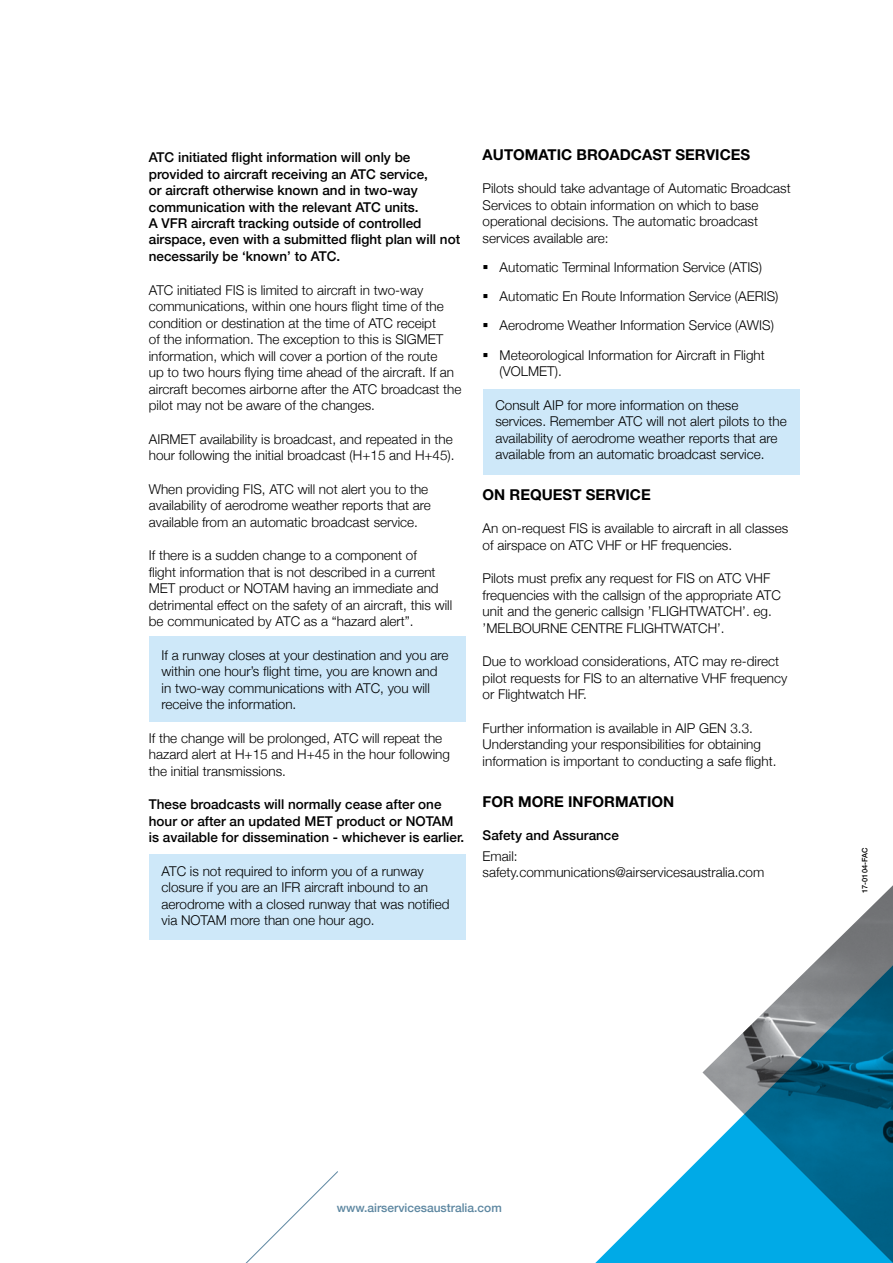
<style>
.page{position:relative;width:893px;height:1263px;background:#fff}
.page>*{position:absolute;margin:0;border:0;box-sizing:border-box;transform-origin:0 0}
.t1{font:700 15px "Helvetica Neue LT Std";color:#000}
.t2{font:300 13.5px/16.5px "Helvetica Neue";color:#000}
.t3{font:500 13.5px/16.5px "Helvetica Neue";color:#000}
.t4{font:500 12px "Helvetica Neue";color:#5d87a1}
.t5{font:500 7.5px "Helvetica Neue";color:#000}
</style>
<div class="page">
<img style="left:833px;top:885px;width:60px;height:59px">
<svg style="left:595px;top:944px;width:298px;height:319px"></svg>
<svg style="left:245px;top:1171px;width:93px;height:92px"></svg>
<div style="left:149px;top:636px;width:317px;height:85px;background:#cee8f9"></div>
<div style="left:149px;top:855px;width:317px;height:85px;background:#cee8f9"></div>
<div style="left:483px;top:389px;width:316px;height:85px;background:#cee8f9"></div>
<p class="t3" style="left:149px;top:148px;width:313px">ATC initiated flight information will only be provided to aircraft receiving an ATC service,<br>or aircraft otherwise known and in two-way communication with the relevant ATC units.<br>A VFR aircraft tracking outside of controlled airspace, even with a submitted flight plan will not necessarily be ‘known’ to ATC.</p>
<p class="t2" style="left:149px;top:280px;width:314px">ATC initiated FIS is limited to aircraft in two-way communications, within one hours flight time of the condition or destination at the time of ATC receipt<br>of the information. The exception to this is SIGMET information, which will cover a portion of the route<br>up to two hours flying time ahead of the aircraft. If an aircraft becomes airborne after the ATC broadcast the pilot may not be aware of the changes.</p>
<p class="t2" style="left:149px;top:429px;width:307px">AIRMET availability is broadcast, and repeated in the hour following the initial broadcast (H+15 and H+45).</p>
<p class="t2" style="left:149px;top:479px;width:284px">When providing FIS, ATC will not alert you to the availability of aerodrome weather reports that are available from an automatic broadcast service.</p>
<p class="t2" style="left:149px;top:546px;width:305px">If there is a sudden change to a component of<br>flight information that is not described in a current MET product or NOTAM having an immediate and detrimental effect on the safety of an aircraft, this will be communicated by ATC as a “hazard alert”.</p>
<p class="t2" style="left:162px;top:645px;width:288px">If a runway closes at your destination and you are within one hour’s flight time, you are known and in two-way communications with ATC, you will receive the information.</p>
<p class="t2" style="left:149px;top:728px;width:303px">If the change will be prolonged, ATC will repeat the hazard alert at H+15 and H+45 in the hour following the initial transmissions.</p>
<p class="t3" style="left:149px;top:795px;width:317px">These broadcasts will normally cease after one hour or after an updated MET product or NOTAM is available for dissemination - whichever is earlier.</p>
<p class="t2" style="left:162px;top:861px;width:290px">ATC is not required to inform you of a runway closure if you are an IFR aircraft inbound to an aerodrome with a closed runway that was notified via NOTAM more than one hour ago.</p>
<p class="t1" style="left:483px;top:145px;width:269px">AUTOMATIC BROADCAST SERVICES</p>
<p class="t2" style="left:483px;top:179px;width:310px">Pilots should take advantage of Automatic Broadcast Services to obtain information on which to base operational decisions. The automatic broadcast services available are:</p>
<p class="t2" style="left:500px;top:251px;width:280px;line-height:29.2px">Automatic Terminal Information Service (ATIS)<br>Automatic En Route Information Service (AERIS)<br>Aerodrome Weather Information Service (AWIS)<br>Meteorological Information for Aircraft in Flight</p>
<p class="t2" style="left:500px;top:362px;width:64px">(VOLMET).</p>
<p class="t2" style="left:495px;top:396px;width:293px">Consult AIP for more information on these services. Remember ATC will not alert pilots to the availability of aerodrome weather reports that are available from an automatic broadcast service.</p>
<p class="t1" style="left:483px;top:485px;width:170px">ON REQUEST SERVICE</p>
<p class="t2" style="left:483px;top:519px;width:307px">An on-request FIS is available to aircraft in all classes of airspace on ATC VHF or HF frequencies.</p>
<p class="t2" style="left:483px;top:569px;width:300px">Pilots must prefix any request for FIS on ATC VHF frequencies with the callsign of the appropriate ATC unit and the generic callsign ’FLIGHTWATCH’. eg. ’MELBOURNE CENTRE FLIGHTWATCH’.</p>
<p class="t2" style="left:483px;top:652px;width:306px">Due to workload considerations, ATC may re-direct pilot requests for FIS to an alternative VHF frequency or Flightwatch HF.</p>
<p class="t2" style="left:483px;top:719px;width:295px">Further information is available in AIP GEN 3.3.<br>Understanding your responsibilities for obtaining information is important to conducting a safe flight.</p>
<p class="t1" style="left:483px;top:792px;width:193px">FOR MORE INFORMATION</p>
<p class="t3" style="left:483px;top:826px;width:138px">Safety and Assurance</p>
<p class="t2" style="left:483px;top:847px;width:283px">Email: safety.communications@airservicesaustralia.com</p>
<p class="t5" style="left:859px;top:893px;width:47px;rotate:-90deg">17-0104-FAC</p>
<p class="t4" style="left:337px;top:1198px;width:166px">www.airservicesaustralia.com</p>
</div>
